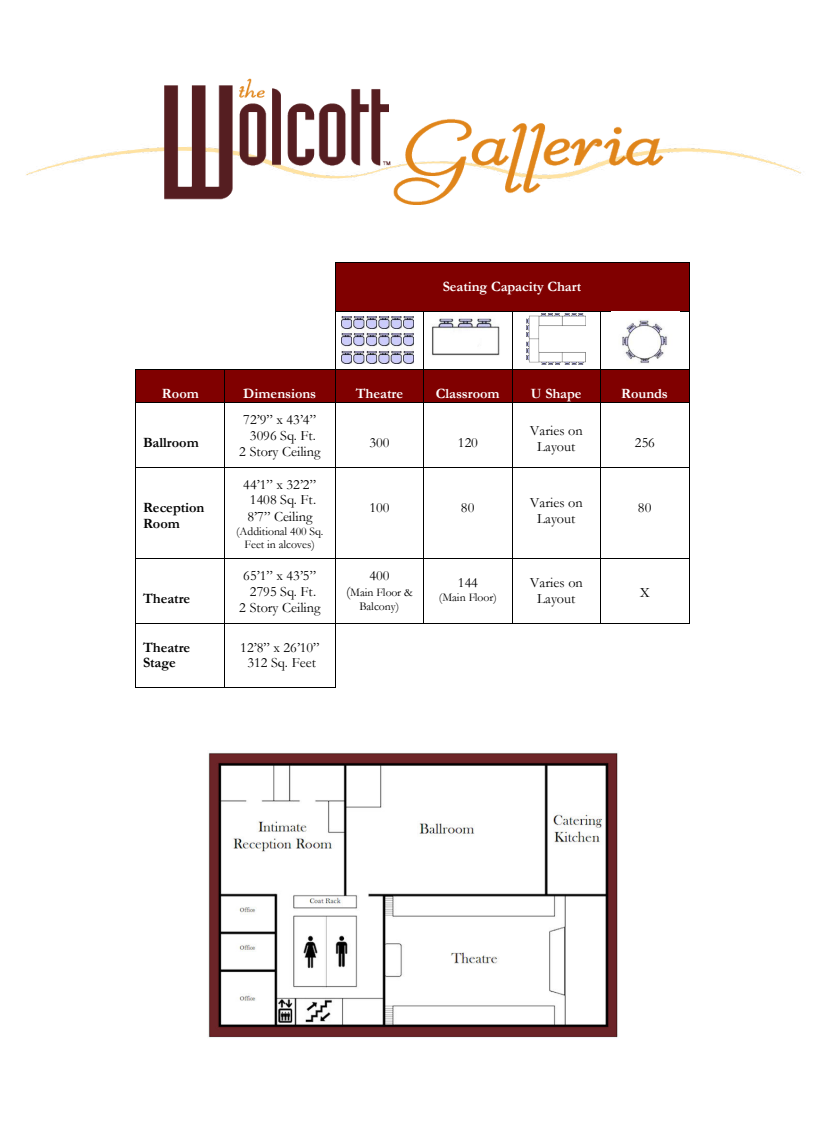
<style>
.page{position:relative;width:825px;height:1125px;background:#fff}
.page>*{position:absolute;margin:0;border:0;box-sizing:border-box;transform-origin:0 0}
.t1{font:14.25px/16px "Garamond";color:#000;text-align:center}
.t2{font:700 14.25px "Garamond";color:#fff}
.t3{font:700 14.25px/16.1px "Garamond";color:#000}
.t4{font:11.77px/13px "Garamond";letter-spacing:-.01em;color:#000;text-align:center}
.s1{font-size:14.25px}
</style>
<div class="page">
<img style="left:26px;top:147px;width:775px;height:58px">
<img style="left:164px;top:79px;width:500px;height:125px">
<img style="left:208px;top:752px;width:410px;height:286px">
<img style="left:432px;top:318px;width:68px;height:38px">
<div style="left:336px;top:263px;width:6px;height:32px;background:#800000"></div>
<div style="left:682px;top:263px;width:7px;height:32px;background:#800000"></div>
<div style="left:336px;top:295px;width:353px;height:16px;background:#800000"></div>
<div style="left:342px;top:263px;width:340px;height:16px;background:#800000"></div>
<div style="left:342px;top:279px;width:340px;height:16px;background:#800000"></div>
<hr style="left:336px;top:262px;width:353px;height:1px;background:#000">
<hr style="left:335px;top:263px;width:1px;height:48px;background:#000">
<hr style="left:689px;top:263px;width:1px;height:48px;background:#000">
<svg style="left:342px;top:316px;width:72px;height:1px"></svg>
<hr style="left:336px;top:311px;width:87px;height:1px;background:#000">
<hr style="left:424px;top:311px;width:88px;height:1px;background:#000">
<hr style="left:513px;top:311px;width:87px;height:1px;background:#000">
<hr style="left:601px;top:311px;width:88px;height:1px;background:#000">
<hr style="left:335px;top:312px;width:1px;height:57px;background:#000">
<hr style="left:423px;top:312px;width:1px;height:57px;background:#000">
<hr style="left:512px;top:312px;width:1px;height:57px;background:#000">
<hr style="left:600px;top:312px;width:1px;height:57px;background:#000">
<hr style="left:689px;top:312px;width:1px;height:57px;background:#000">
<div style="left:136px;top:369px;width:7px;height:32px;background:#800000"></div>
<div style="left:218px;top:369px;width:6px;height:32px;background:#800000"></div>
<hr style="left:136px;top:401px;width:88px;height:2px;background:#800000">
<div style="left:143px;top:369px;width:75px;height:17px;background:#800000"></div>
<div style="left:143px;top:386px;width:75px;height:15px;background:#800000"></div>
<div style="left:225px;top:369px;width:7px;height:32px;background:#800000"></div>
<div style="left:328px;top:369px;width:7px;height:32px;background:#800000"></div>
<hr style="left:225px;top:401px;width:110px;height:2px;background:#800000">
<div style="left:232px;top:369px;width:96px;height:17px;background:#800000"></div>
<div style="left:232px;top:386px;width:96px;height:15px;background:#800000"></div>
<div style="left:336px;top:369px;width:6px;height:32px;background:#800000"></div>
<div style="left:417px;top:369px;width:6px;height:32px;background:#800000"></div>
<hr style="left:336px;top:401px;width:87px;height:2px;background:#800000">
<div style="left:342px;top:369px;width:75px;height:17px;background:#800000"></div>
<div style="left:342px;top:386px;width:75px;height:15px;background:#800000"></div>
<div style="left:424px;top:369px;width:7px;height:32px;background:#800000"></div>
<div style="left:505px;top:369px;width:7px;height:32px;background:#800000"></div>
<hr style="left:424px;top:401px;width:88px;height:2px;background:#800000">
<div style="left:431px;top:369px;width:74px;height:17px;background:#800000"></div>
<div style="left:431px;top:386px;width:74px;height:15px;background:#800000"></div>
<div style="left:513px;top:369px;width:6px;height:32px;background:#800000"></div>
<div style="left:594px;top:369px;width:6px;height:32px;background:#800000"></div>
<hr style="left:513px;top:401px;width:87px;height:2px;background:#800000">
<div style="left:519px;top:369px;width:75px;height:17px;background:#800000"></div>
<div style="left:519px;top:386px;width:75px;height:15px;background:#800000"></div>
<div style="left:601px;top:369px;width:7px;height:32px;background:#800000"></div>
<div style="left:682px;top:369px;width:7px;height:32px;background:#800000"></div>
<hr style="left:601px;top:401px;width:88px;height:2px;background:#800000">
<div style="left:608px;top:369px;width:74px;height:17px;background:#800000"></div>
<div style="left:608px;top:386px;width:74px;height:15px;background:#800000"></div>
<hr style="left:137px;top:369px;width:87px;height:1px;background:#000">
<hr style="left:226px;top:369px;width:109px;height:1px;background:#000">
<hr style="left:336px;top:369px;width:87px;height:1px;background:#000">
<hr style="left:424px;top:369px;width:88px;height:1px;background:#000">
<hr style="left:513px;top:369px;width:87px;height:1px;background:#000">
<hr style="left:601px;top:369px;width:88px;height:1px;background:#000">
<hr style="left:136px;top:369px;width:1px;height:34px;background:#000">
<hr style="left:224px;top:369px;width:1px;height:34px;background:#000">
<hr style="left:335px;top:369px;width:1px;height:34px;background:#000">
<hr style="left:423px;top:369px;width:1px;height:34px;background:#000">
<hr style="left:512px;top:369px;width:1px;height:34px;background:#000">
<hr style="left:600px;top:369px;width:1px;height:34px;background:#000">
<hr style="left:689px;top:369px;width:1px;height:34px;background:#000">
<hr style="left:136px;top:403px;width:88px;height:1px;background:#000">
<hr style="left:225px;top:403px;width:110px;height:1px;background:#000">
<hr style="left:336px;top:403px;width:87px;height:1px;background:#000">
<hr style="left:424px;top:403px;width:88px;height:1px;background:#000">
<hr style="left:513px;top:403px;width:87px;height:1px;background:#000">
<hr style="left:601px;top:403px;width:88px;height:1px;background:#000">
<hr style="left:136px;top:403px;width:1px;height:64px;background:#000">
<hr style="left:224px;top:403px;width:1px;height:64px;background:#000">
<hr style="left:335px;top:403px;width:1px;height:64px;background:#000">
<hr style="left:423px;top:403px;width:1px;height:64px;background:#000">
<hr style="left:512px;top:403px;width:1px;height:64px;background:#000">
<hr style="left:600px;top:403px;width:1px;height:64px;background:#000">
<hr style="left:689px;top:403px;width:1px;height:64px;background:#000">
<hr style="left:136px;top:467px;width:88px;height:1px;background:#000">
<hr style="left:225px;top:467px;width:110px;height:1px;background:#000">
<hr style="left:336px;top:467px;width:87px;height:1px;background:#000">
<hr style="left:424px;top:467px;width:88px;height:1px;background:#000">
<hr style="left:513px;top:467px;width:87px;height:1px;background:#000">
<hr style="left:601px;top:467px;width:88px;height:1px;background:#000">
<hr style="left:136px;top:468px;width:1px;height:90px;background:#000">
<hr style="left:224px;top:468px;width:1px;height:90px;background:#000">
<hr style="left:335px;top:468px;width:1px;height:90px;background:#000">
<hr style="left:423px;top:468px;width:1px;height:90px;background:#000">
<hr style="left:512px;top:468px;width:1px;height:90px;background:#000">
<hr style="left:600px;top:468px;width:1px;height:90px;background:#000">
<hr style="left:689px;top:468px;width:1px;height:90px;background:#000">
<hr style="left:136px;top:558px;width:88px;height:1px;background:#000">
<hr style="left:225px;top:558px;width:110px;height:1px;background:#000">
<hr style="left:336px;top:558px;width:87px;height:1px;background:#000">
<hr style="left:424px;top:558px;width:88px;height:1px;background:#000">
<hr style="left:513px;top:558px;width:87px;height:1px;background:#000">
<hr style="left:601px;top:558px;width:88px;height:1px;background:#000">
<hr style="left:136px;top:559px;width:1px;height:64px;background:#000">
<hr style="left:224px;top:559px;width:1px;height:64px;background:#000">
<hr style="left:335px;top:559px;width:1px;height:64px;background:#000">
<hr style="left:423px;top:559px;width:1px;height:64px;background:#000">
<hr style="left:512px;top:559px;width:1px;height:64px;background:#000">
<hr style="left:600px;top:559px;width:1px;height:64px;background:#000">
<hr style="left:689px;top:559px;width:1px;height:64px;background:#000">
<hr style="left:136px;top:623px;width:88px;height:1px;background:#000">
<hr style="left:225px;top:623px;width:110px;height:1px;background:#000">
<hr style="left:336px;top:623px;width:87px;height:1px;background:#000">
<hr style="left:424px;top:623px;width:88px;height:1px;background:#000">
<hr style="left:513px;top:623px;width:87px;height:1px;background:#000">
<hr style="left:601px;top:623px;width:88px;height:1px;background:#000">
<hr style="left:136px;top:623px;width:1px;height:65px;background:#000">
<hr style="left:136px;top:688px;width:88px;height:1px;background:#000">
<hr style="left:224px;top:623px;width:1px;height:65px;background:#000">
<hr style="left:225px;top:688px;width:110px;height:1px;background:#000">
<hr style="left:335px;top:623px;width:1px;height:65px;background:#000">
<img style="left:622px;top:320px;width:45px;height:44px">
<img style="left:342px;top:317px;width:72px;height:46px">
<img style="left:526px;top:313px;width:59px;height:51px">
<p class="t2" style="left:443px;top:278px;width:140px">Seating Capacity Chart</p>
<p class="t2" style="left:162px;top:385px;width:38px">Room</p>
<p class="t2" style="left:243px;top:385px;width:74px">Dimensions</p>
<p class="t2" style="left:356px;top:385px;width:49px">Theatre</p>
<p class="t2" style="left:436px;top:385px;width:65px">Classroom</p>
<p class="t2" style="left:531px;top:385px;width:52px">U Shape</p>
<p class="t2" style="left:621px;top:385px;width:48px">Rounds</p>
<p class="t3" style="left:143px;top:435px;width:57px">Ballroom</p>
<p class="t1" style="left:239px;top:411px;width:83px">72’9” x 43’4”<br>3096 Sq. Ft.<br>2 Story Ceiling</p>
<p class="t1" style="left:530px;top:422px;width:54px">Varies on<br>Layout</p>
<p class="t1" style="left:635px;top:435px;width:22px">256</p>
<p class="t1" style="left:369px;top:435px;width:22px">300</p>
<p class="t1" style="left:458px;top:435px;width:22px">120</p>
<p class="t3" style="left:143px;top:499px;width:63px">Reception<br>Room</p>
<p class="t3" style="left:143px;top:590px;width:49px">Theatre</p>
<p class="t1" style="left:243px;top:476px;width:74px;text-align:justify">44’1” x 32’2” 1408 Sq. Ft.<br>8’7” Ceiling</p>
<p class="t4" style="left:236px;top:524px;width:89px">(Additional 400 Sq.<br>Feet in alcoves)</p>
<p class="t1" style="left:530px;top:494px;width:54px">Varies on<br>Layout</p>
<p class="t1" style="left:369px;top:499px;width:22px">100</p>
<p class="t1" style="left:461px;top:499px;width:15px">80</p>
<p class="t1" style="left:638px;top:499px;width:15px">80</p>
<p class="t1" style="left:239px;top:568px;width:83px">65’1” x 43’5”<br>2795 Sq. Ft.<br>2 Story Ceiling</p>
<p class="t1" style="left:369px;top:568px;width:22px">400</p>
<p class="t4" style="left:346px;top:585px;width:68px;line-height:14px"><span class="s1">(</span>Main Floor &amp;<br>Balcony)</p>
<p class="t1" style="left:458px;top:574px;width:22px">144</p>
<p class="t4" style="left:439px;top:590px;width:59px">(Main Floor)</p>
<p class="t1" style="left:530px;top:574px;width:54px">Varies on<br>Layout</p>
<p class="t1" style="left:640px;top:584px;width:11px">X</p>
<p class="t3" style="left:143px;top:639px;width:49px;line-height:15.9px">Theatre<br>Stage</p>
<p class="t1" style="left:240px;top:639px;width:81px">12’8” x 26’10”<br>312 Sq. Feet</p>
</div>
